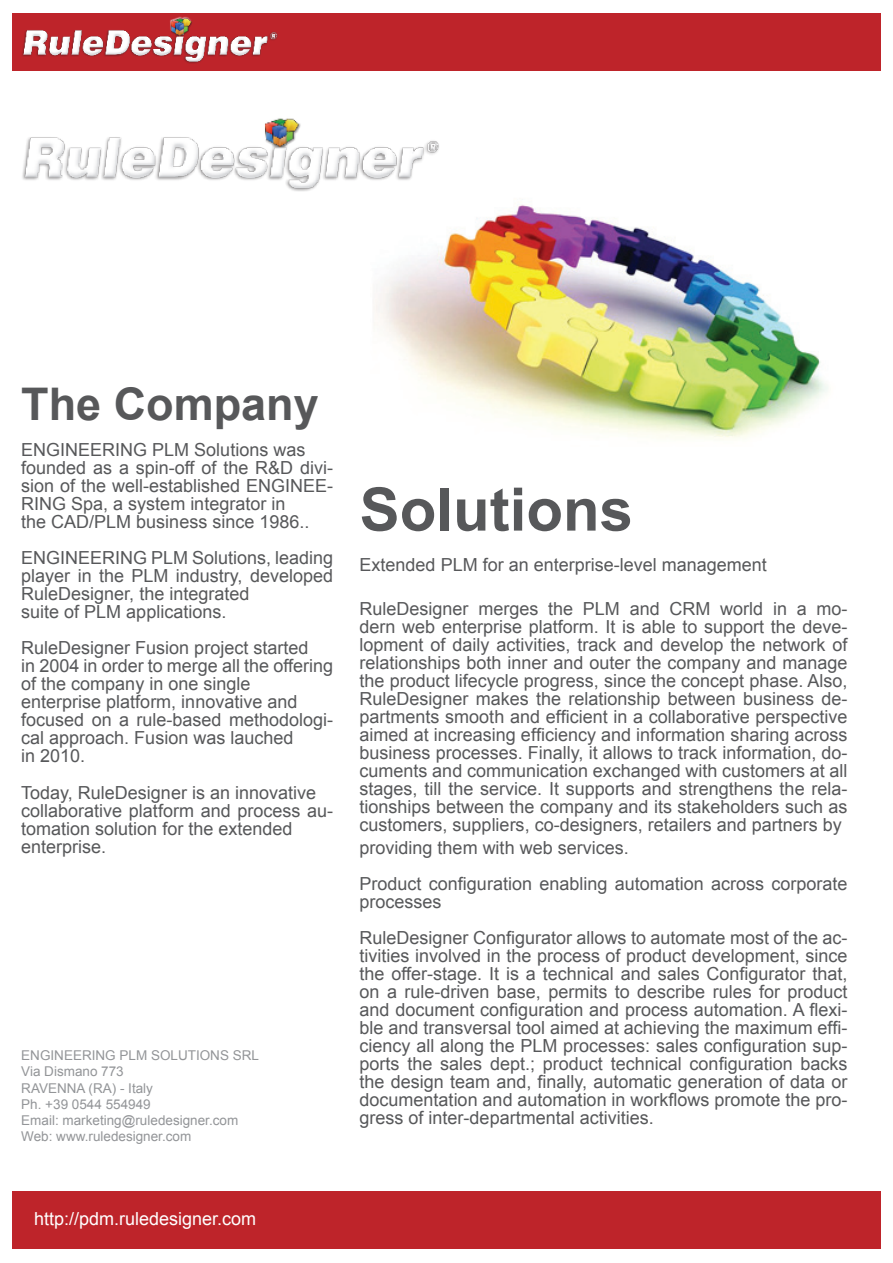
<style>
.page{position:relative;width:893px;height:1263px;background:#fff}
.page>*{position:absolute;margin:0;border:0;box-sizing:border-box;transform-origin:0 0}
.t1{font:700 60px "Arial";color:#57585a}
.t2{font:700 45px "Arial";color:#57585a}
.t3{font:18px/18px "Arial";color:#57585a}
.t4{font:18px "Arial";color:#fff}
.t5{font:13.5px/16.2px "Arial";color:#939598}
</style>
<div class="page">
<div style="left:12px;top:13px;width:869px;height:58px;background:#be242a"></div>
<img style="left:22px;top:16px;width:256px;height:47px">
<div style="left:12px;top:1191px;width:869px;height:57px;background:#be242a"></div>
<img style="left:374px;top:204px;width:454px;height:236px">
<img style="left:22px;top:118px;width:417px;height:73px">
<h2 class="t2" style="left:21px;top:375px;width:299px">The Company</h2>
<p class="t3" style="left:21px;top:441px;width:313px">ENGINEERING PLM Solutions was founded as a spin-off of the R&amp;D divi&shy;sion of the well-established ENGINEE-RING Spa, a system integrator in<br>the CAD/PLM business since 1986..</p>
<p class="t3" style="left:21px;top:549px;width:313px">ENGINEERING PLM Solutions, leading player in the PLM industry, developed RuleDesigner, the integrated<br>suite of PLM applications.</p>
<p class="t3" style="left:21px;top:639px;width:313px">RuleDesigner Fusion project started<br>in 2004 in order to merge all the offering of the company in one single enterprise platform, innovative and focused on a rule-based methodologi&shy;cal approach. Fusion was lauched<br>in 2010.</p>
<p class="t3" style="left:21px;top:783px;width:313px">Today, RuleDesigner is an innovative collaborative platform and process au&shy;tomation solution for the extended enterprise.</p>
<p class="t5" style="left:21px;top:1047px;width:239px">ENGINEERING PLM SOLUTIONS SRL<br>Via Dismano 773<br>RAVENNA (RA) - Italy<br>Ph. +39 0544 554949<br>Email: marketing@ruledesigner.com<br>Web: www.ruledesigner.com</p>
<p class="t4" style="left:34px;top:1207px;width:224px">http://pdm.ruledesigner.com</p>
<h1 class="t1" style="left:360px;top:469px;width:275px">Solutions</h1>
<p class="t3" style="left:360px;top:556px;width:409px">Extended PLM for an enterprise-level management</p>
<p class="t3" style="left:360px;top:600px;width:489px;text-align:justify">RuleDesigner merges the PLM and CRM world in a mo&shy;dern web enterprise platform. It is able to support the deve&shy;lopment of daily activities, track and develop the network of relationships both inner and outer the company and manage the product lifecycle progress, since the concept phase. Also, RuleDesigner makes the relationship between business de&shy;partments smooth and efficient in a collaborative perspective aimed at increasing efficiency and information sharing across business processes. Finally, it allows to track information, do&shy;cuments and communication exchanged with customers at all stages, till the service. It supports and strengthens the rela&shy;tionships between the company and its stakeholders such as customers, suppliers, co-designers, retailers and partners by</p>
<p class="t3" style="left:360px;top:829px;width:489px;line-height:36px">providing them with web services.<br>Product configuration enabling automation across corporate</p>
<p class="t3" style="left:360px;top:883px;width:489px;line-height:36px">processes<br>RuleDesigner Configurator allows to automate most of the ac-</p>
<p class="t3" style="left:360px;top:946px;width:489px;text-align:justify">tivities involved in the process of product development, since the offer-stage. It is a technical and sales Configurator that, on a rule-driven base, permits to describe rules for product and document configuration and process automation. A flexi&shy;ble and transversal tool aimed at achieving the maximum effi&shy;ciency all along the PLM processes: sales configuration sup&shy;ports the sales dept.; product technical configuration backs the design team and, finally, automatic generation of data or documentation and automation in workflows promote the pro&shy;gress of inter-departmental activities.</p>
</div>
